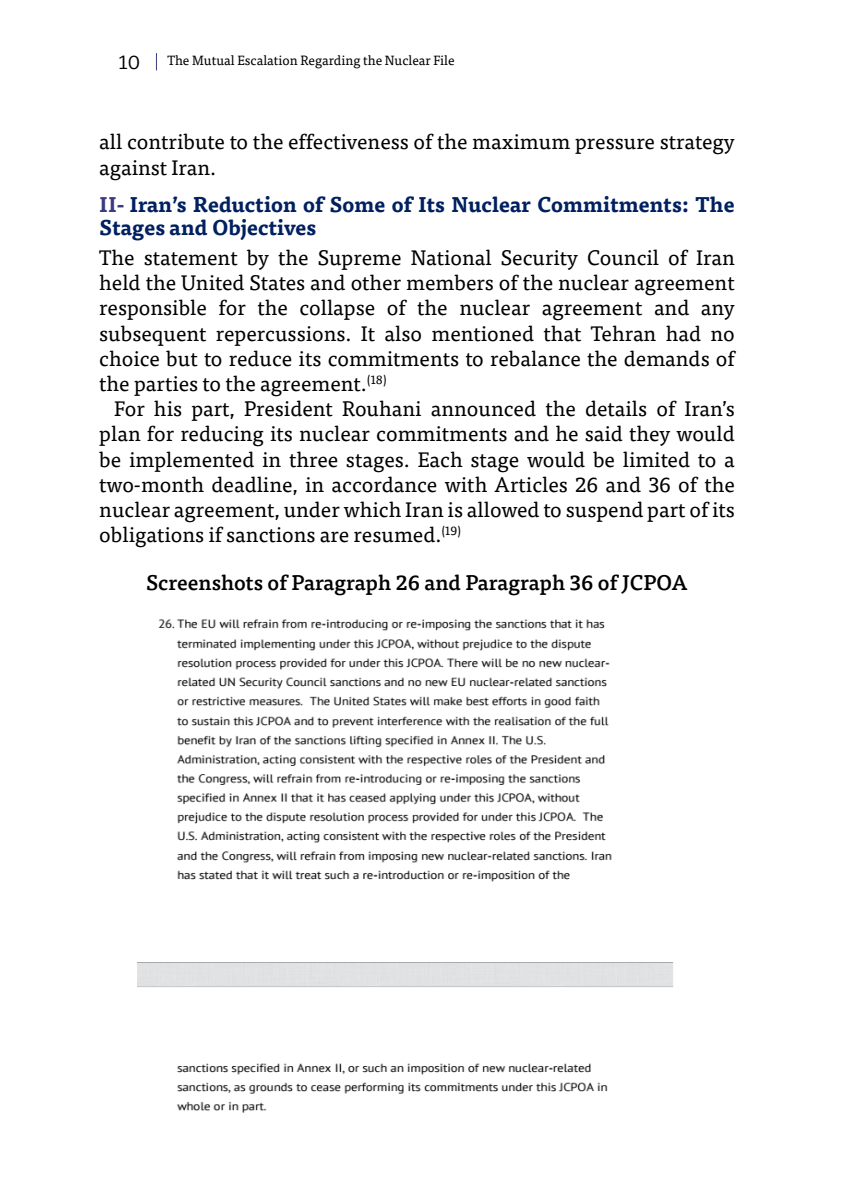
<style>
.page{position:relative;width:844px;height:1191px;background:#fff}
.page>*{position:absolute;margin:0;border:0;box-sizing:border-box;transform-origin:0 0}
.t1{font:21px/25.2px "Tisa Pro";color:#000;text-align:justify}
.t2{font:700 21px/22.6px "Tisa Pro";color:#002060}
.t3{font:500 21px "Tisa Pro";color:#000}
.t4{font:21px "Hani Slab";color:#000}
.t5{font:13.47px "Tisa Pro";color:#000}
.s1{color:#3c3b81}
</style>
<div class="page">
<img style="left:138px;top:619px;width:536px;height:494px">
<svg style="left:156px;top:53px;width:1px;height:17px"></svg>
<p class="t4" style="left:117px;top:53px;width:24px">10</p>
<p class="t5" style="left:167px;top:51px;width:289px">The Mutual Escalation Regarding the Nuclear File</p>
<p class="t1" style="left:99px;top:128px;width:636px">all contribute to the effectiveness of the maximum pressure strategy against Iran.</p>
<p class="t2" style="left:99px;top:192px;width:636px"><span class="s1">II-</span> Iran’s Reduction of Some of Its Nuclear Commitments: The<br>Stages and Objectives</p>
<p class="t1" style="left:99px;top:244px;width:636px">The statement by the Supreme National Security Council of Iran held the United States and other members of the nuclear agreement responsible for the collapse of the nuclear agreement and any subsequent repercussions. It also mentioned that Tehran had no choice but to reduce its commitments to rebalance the demands of the parties to the agreement.<sup>(18)</sup></p>
<p class="t1" style="left:99px;top:395px;width:637px;text-indent:15px">For his part, President Rouhani announced the details of Iran’s plan for reducing its nuclear commitments and he said they would be implemented in three stages. Each stage would be limited to a two-month deadline, in accordance with Articles 26 and 36 of the nuclear agreement, under which Iran is allowed to suspend part of its obligations if sanctions are resumed.<sup>(19)</sup></p>
<p class="t3" style="left:146px;top:566px;width:543px">Screenshots of Paragraph 26 and Paragraph 36 of JCPOA</p>
</div>
